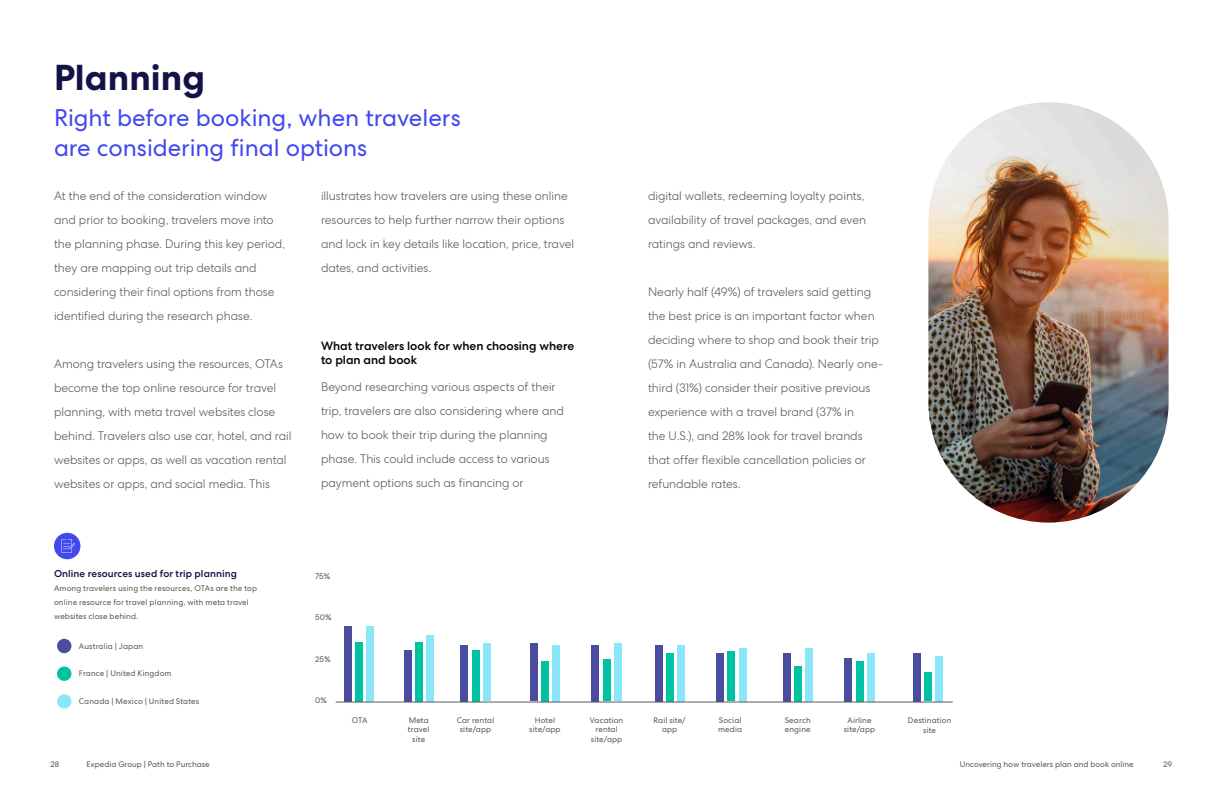
<style>
.page{position:relative;width:1224px;height:792px;background:#fff}
.page>*{position:absolute;margin:0;border:0;box-sizing:border-box;transform-origin:0 0}
.t1{font:700 36px "Centra No 2";color:#141347}
.t2{font:24px/30px "Centra No 2";letter-spacing:-.005em;color:#4148ed}
.t3{font:300 12px/24px "Centra No 2";letter-spacing:-.005em;color:#58585a}
.t4{font:500 12px/14px "Centra No 2";color:#000}
.t5{font:500 10px "Centra No 2";letter-spacing:.005em;color:#141347}
.t6{font:8px/9.6px "Centra No 2";letter-spacing:.01em;color:#58585a;text-align:center}
</style>
<div class="page">
<div style="left:592px;top:645px;width:7px;height:56px;background:#4a4c9f"></div>
<div style="left:603px;top:660px;width:7px;height:41px;background:#00c1a1"></div>
<div style="left:614px;top:643px;width:7px;height:58px;background:#8ae6f9"></div>
<div style="left:530px;top:643px;width:7px;height:58px;background:#4a4c9f"></div>
<div style="left:541px;top:661px;width:8px;height:40px;background:#00c1a1"></div>
<div style="left:553px;top:645px;width:7px;height:56px;background:#8ae6f9"></div>
<div style="left:461px;top:645px;width:7px;height:56px;background:#4a4c9f"></div>
<div style="left:472px;top:650px;width:7px;height:51px;background:#00c1a1"></div>
<div style="left:483px;top:643px;width:7px;height:58px;background:#8ae6f9"></div>
<div style="left:404px;top:650px;width:7px;height:51px;background:#4a4c9f"></div>
<div style="left:415px;top:642px;width:7px;height:59px;background:#00c1a1"></div>
<div style="left:426px;top:635px;width:8px;height:66px;background:#8ae6f9"></div>
<div style="left:345px;top:626px;width:7px;height:75px;background:#4a4c9f"></div>
<div style="left:356px;top:642px;width:7px;height:59px;background:#00c1a1"></div>
<div style="left:367px;top:626px;width:7px;height:75px;background:#8ae6f9"></div>
<div style="left:57px;top:639px;width:14px;height:14px;background:#4a4c9f;border-radius:50%"></div>
<div style="left:57px;top:667px;width:14px;height:14px;background:#00c1a1;border-radius:50%"></div>
<div style="left:57px;top:694px;width:14px;height:15px;background:#8ae6f9;border-radius:50%"></div>
<div style="left:913px;top:653px;width:7px;height:48px;background:#4a4c9f"></div>
<div style="left:924px;top:672px;width:8px;height:29px;background:#00c1a1"></div>
<div style="left:935px;top:656px;width:8px;height:45px;background:#8ae6f9"></div>
<div style="left:845px;top:658px;width:7px;height:43px;background:#4a4c9f"></div>
<div style="left:856px;top:661px;width:7px;height:40px;background:#00c1a1"></div>
<div style="left:867px;top:653px;width:7px;height:48px;background:#8ae6f9"></div>
<div style="left:783px;top:653px;width:7px;height:48px;background:#4a4c9f"></div>
<div style="left:794px;top:666px;width:7px;height:35px;background:#00c1a1"></div>
<div style="left:805px;top:648px;width:8px;height:53px;background:#8ae6f9"></div>
<div style="left:717px;top:653px;width:7px;height:48px;background:#4a4c9f"></div>
<div style="left:728px;top:652px;width:7px;height:49px;background:#00c1a1"></div>
<div style="left:739px;top:648px;width:7px;height:53px;background:#8ae6f9"></div>
<div style="left:655px;top:645px;width:7px;height:56px;background:#4a4c9f"></div>
<div style="left:666px;top:653px;width:7px;height:48px;background:#00c1a1"></div>
<div style="left:677px;top:645px;width:7px;height:56px;background:#8ae6f9"></div>
<hr style="left:336px;top:702px;width:617px;height:1px;background:#58585a">
<img style="left:928px;top:102px;width:241px;height:421px;border-radius:120px">
<div style="left:54px;top:533px;width:26px;height:26px;background:#4148ed;border-radius:50%"></div>
<svg style="left:61px;top:539px;width:14px;height:14px"></svg>
<h1 class="t1" style="left:54px;top:56px;width:153px">Planning</h1>
<h2 class="t2" style="left:54px;top:103px;width:408px">Right before booking, when travelers are considering final options</h2>
<p class="t3" style="left:54px;top:184px;width:233px">At the end of the consideration window and prior to booking, travelers move into the planning phase. During this key period, they are mapping out trip details and considering their final options from those identified during the research phase.</p>
<p class="t3" style="left:54px;top:352px;width:239px">Among travelers using the resources, OTAs become the top online resource for travel planning, with meta travel websites close behind. Travelers also use car, hotel, and rail websites or apps, as well as vacation rental websites or apps, and social media. This</p>
<p class="t3" style="left:321px;top:184px;width:255px">illustrates how travelers are using these online resources to help further narrow their options and lock in key details like location, price, travel dates, and activities.</p>
<p class="t4" style="left:321px;top:339px;width:255px">What travelers look for when choosing where to plan and book</p>
<p class="t3" style="left:321px;top:374px;width:244px">Beyond researching various aspects of their trip, travelers are also considering where and how to book their trip during the planning phase. This could include access to various payment options such as financing or</p>
<p class="t3" style="left:648px;top:184px;width:220px">digital wallets, redeeming loyalty points, availability of travel packages, and even ratings and reviews.</p>
<p class="t3" style="left:648px;top:280px;width:237px">Nearly half (49%) of travelers said getting the best price is an important factor when deciding where to shop and book their trip (57% in Australia and Canada). Nearly one&shy;third (31%) consider their positive previous experience with a travel brand (37% in<br>the U.S.), and 28% look for travel brands that offer flexible cancellation policies or refundable rates.</p>
<p class="t5" style="left:54px;top:567px;width:184px">Online resources used for trip planning</p>
<p class="t6" style="left:54px;top:581px;width:205px;line-height:14px;text-align:left">Among travelers using the resources, OTAs are the top online resource for travel planning, with meta travel websites close behind.</p>
<p class="t6" style="left:79px;top:641px;width:66px">Australia | Japan</p>
<p class="t6" style="left:79px;top:669px;width:94px">France | United Kingdom</p>
<p class="t6" style="left:79px;top:697px;width:122px">Canada | Mexico | United States</p>
<p class="t6" style="left:315px;top:571px;width:17px">75%</p>
<p class="t6" style="left:315px;top:613px;width:18px">50%</p>
<p class="t6" style="left:315px;top:654px;width:17px">25%</p>
<p class="t6" style="left:315px;top:695px;width:13px">0%</p>
<p class="t6" style="left:352px;top:715px;width:17px">OTA</p>
<p class="t6" style="left:457px;top:715px;width:39px">Car rental site/app</p>
<p class="t6" style="left:408px;top:715px;width:23px">Meta travel site</p>
<p class="t6" style="left:590px;top:715px;width:35px">Vacation rental site/app</p>
<p class="t6" style="left:529px;top:715px;width:33px">Hotel site/app</p>
<p class="t6" style="left:653px;top:715px;width:34px">Rail site/ app</p>
<p class="t6" style="left:844px;top:715px;width:33px">Airline site/app</p>
<p class="t6" style="left:718px;top:715px;width:26px;text-align:left">Social media</p>
<p class="t6" style="left:785px;top:715px;width:27px;text-align:left">Search engine</p>
<p class="t6" style="left:908px;top:716px;width:45px">Destination site</p>
<p class="t6" style="left:51px;top:759px;width:10px">28</p>
<p class="t6" style="left:87px;top:759px;width:125px">Expedia Group | Path to Purchase</p>
<p class="t6" style="left:960px;top:759px;width:175px">Uncovering how travelers plan and book online</p>
<p class="t6" style="left:1163px;top:759px;width:11px">29</p>
</div>
